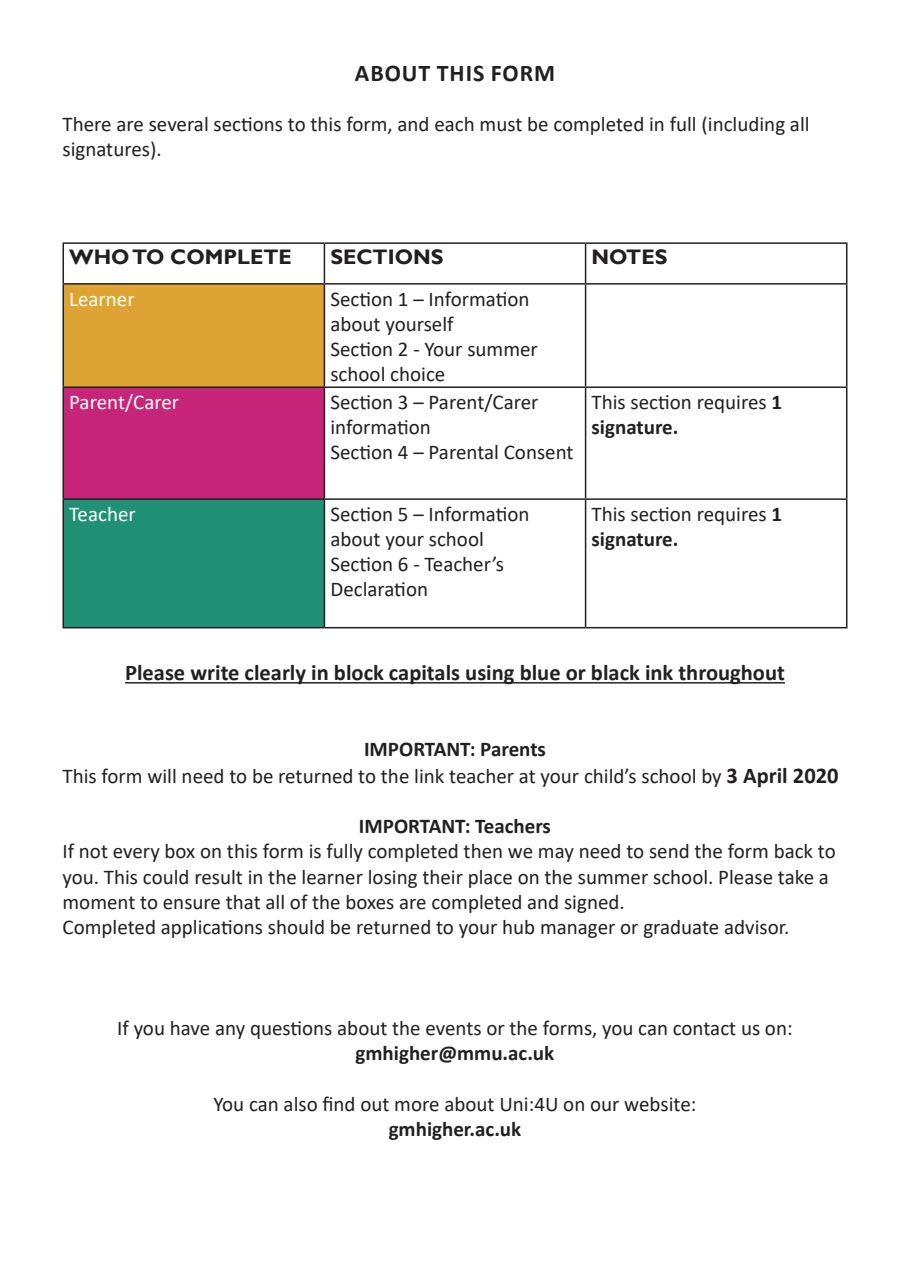
<style>
.page{position:relative;width:910px;height:1280px;background:#fff}
.page>*{position:absolute;margin:0;border:0;box-sizing:border-box;transform-origin:0 0}
.t1{font:700 24px "Calibri";letter-spacing:.04em;color:#231f20}
.t2{font:700 22.5px "Calibri";color:#231f20}
.t3{font:21px/25.2px "Calibri";color:#231f20}
.t4{font:700 21px "Calibri";color:#231f20}
.t5{font:700 21px "Gill Sans";color:#231f20}
.t6{font:21px "Calibri";color:#fffefa}
.t7{font:21px "Calibri";color:#fff}
.s1{font-weight:700}
.s2{font-weight:700;font-size:22.5px}
</style>
<div class="page">
<div style="left:63px;top:284px;width:261px;height:103px;background:#dea433"></div>
<div style="left:63px;top:387px;width:261px;height:112px;background:#c72579"></div>
<div style="left:63px;top:499px;width:261px;height:129px;background:#219176"></div>
<hr style="left:63px;top:242px;width:261px;height:2px;background:#231f20">
<hr style="left:63px;top:244px;width:1px;height:39px;background:#231f20">
<hr style="left:324px;top:242px;width:262px;height:2px;background:#231f20">
<hr style="left:324px;top:244px;width:1px;height:39px;background:#231f20">
<hr style="left:586px;top:242px;width:261px;height:2px;background:#231f20">
<hr style="left:585px;top:244px;width:1px;height:39px;background:#231f20">
<hr style="left:846px;top:244px;width:1px;height:39px;background:#231f20">
<hr style="left:63px;top:283px;width:261px;height:2px;background:#231f20">
<hr style="left:63px;top:285px;width:1px;height:101px;background:#231f20">
<hr style="left:324px;top:283px;width:262px;height:2px;background:#231f20">
<hr style="left:324px;top:285px;width:1px;height:101px;background:#231f20">
<hr style="left:586px;top:283px;width:261px;height:2px;background:#231f20">
<hr style="left:585px;top:285px;width:1px;height:101px;background:#231f20">
<hr style="left:846px;top:285px;width:1px;height:101px;background:#231f20">
<hr style="left:63px;top:386px;width:261px;height:2px;background:#231f20">
<hr style="left:63px;top:388px;width:1px;height:110px;background:#231f20">
<hr style="left:324px;top:386px;width:262px;height:2px;background:#231f20">
<hr style="left:324px;top:388px;width:1px;height:110px;background:#231f20">
<hr style="left:586px;top:386px;width:261px;height:2px;background:#231f20">
<hr style="left:585px;top:388px;width:1px;height:110px;background:#231f20">
<hr style="left:846px;top:388px;width:1px;height:110px;background:#231f20">
<hr style="left:63px;top:498px;width:261px;height:2px;background:#231f20">
<hr style="left:63px;top:500px;width:1px;height:127px;background:#231f20">
<hr style="left:324px;top:498px;width:262px;height:2px;background:#231f20">
<hr style="left:324px;top:500px;width:1px;height:127px;background:#231f20">
<hr style="left:586px;top:498px;width:261px;height:2px;background:#231f20">
<hr style="left:585px;top:500px;width:1px;height:127px;background:#231f20">
<hr style="left:846px;top:500px;width:1px;height:127px;background:#231f20">
<hr style="left:63px;top:627px;width:261px;height:1px;background:#231f20">
<hr style="left:324px;top:627px;width:262px;height:1px;background:#231f20">
<hr style="left:586px;top:627px;width:261px;height:1px;background:#231f20">
<hr style="left:125px;top:682px;width:660px;height:1px;background:#231f20">
<p class="t1" style="left:355px;top:56px;width:202px">ABOUT THIS FORM</p>
<p class="t3" style="left:63px;top:111px;width:749px">There are several sections to this form, and each must be completed in full (including all signatures).</p>
<p class="t5" style="left:69px;top:244px;width:224px">WHO TO COMPLETE</p>
<p class="t5" style="left:330px;top:244px;width:115px">SECTIONS</p>
<p class="t5" style="left:592px;top:244px;width:77px">NOTES</p>
<p class="t6" style="left:69px;top:284px;width:67px">Learner</p>
<p class="t3" style="left:330px;top:285px;width:201px">Section 1 – Information about yourself</p>
<p class="t3" style="left:330px;top:336px;width:209px">Section 2 - Your summer school choice</p>
<p class="t6" style="left:69px;top:387px;width:112px">Parent/Carer</p>
<p class="t3" style="left:330px;top:389px;width:210px">Section 3 – Parent/Carer</p>
<p class="t3" style="left:330px;top:414px;width:102px">information</p>
<p class="t3" style="left:330px;top:439px;width:245px">Section 4 – Parental Consent</p>
<p class="t3" style="left:592px;top:389px;width:192px">This section requires <span class="s1">1</span></p>
<p class="t4" style="left:592px;top:412px;width:88px">signature.</p>
<p class="t7" style="left:69px;top:499px;width:68px">Teacher</p>
<p class="t3" style="left:330px;top:501px;width:201px">Section 5 – Information about your school</p>
<p class="t3" style="left:330px;top:551px;width:175px">Section 6 - Teacher’s</p>
<p class="t3" style="left:330px;top:576px;width:99px">Declaration</p>
<p class="t3" style="left:592px;top:501px;width:192px">This section requires <span class="s1">1</span></p>
<p class="t4" style="left:592px;top:524px;width:88px">signature.</p>
<p class="t2" style="left:125px;top:657px;width:661px">Please write clearly in block capitals using blue or black ink throughout</p>
<p class="t4" style="left:364px;top:734px;width:183px">IMPORTANT: Parents</p>
<p class="t3" style="left:63px;top:763px;width:777px">This form will need to be returned to the link teacher at your child’s school by <span class="s2">3 April 2020</span></p>
<p class="t4" style="left:359px;top:811px;width:194px">IMPORTANT: Teachers</p>
<p class="t3" style="left:63px;top:838px;width:775px">If not every box on this form is fully completed then we may need to send the form back to you. This could result in the learner losing their place on the summer school. Please take a moment to ensure that all of the boxes are completed and signed.</p>
<p class="t3" style="left:63px;top:914px;width:728px">Completed applications should be returned to your hub manager or graduate advisor.</p>
<p class="t3" style="left:117px;top:1015px;width:677px">If you have any questions about the events or the forms, you can contact us on:</p>
<p class="t4" style="left:356px;top:1038px;width:200px">gmhigher@mmu.ac.uk</p>
<p class="t3" style="left:214px;top:1090px;width:484px">You can also find out more about Uni:4U on our website:</p>
<p class="t4" style="left:389px;top:1114px;width:134px">gmhigher.ac.uk</p>
</div>
